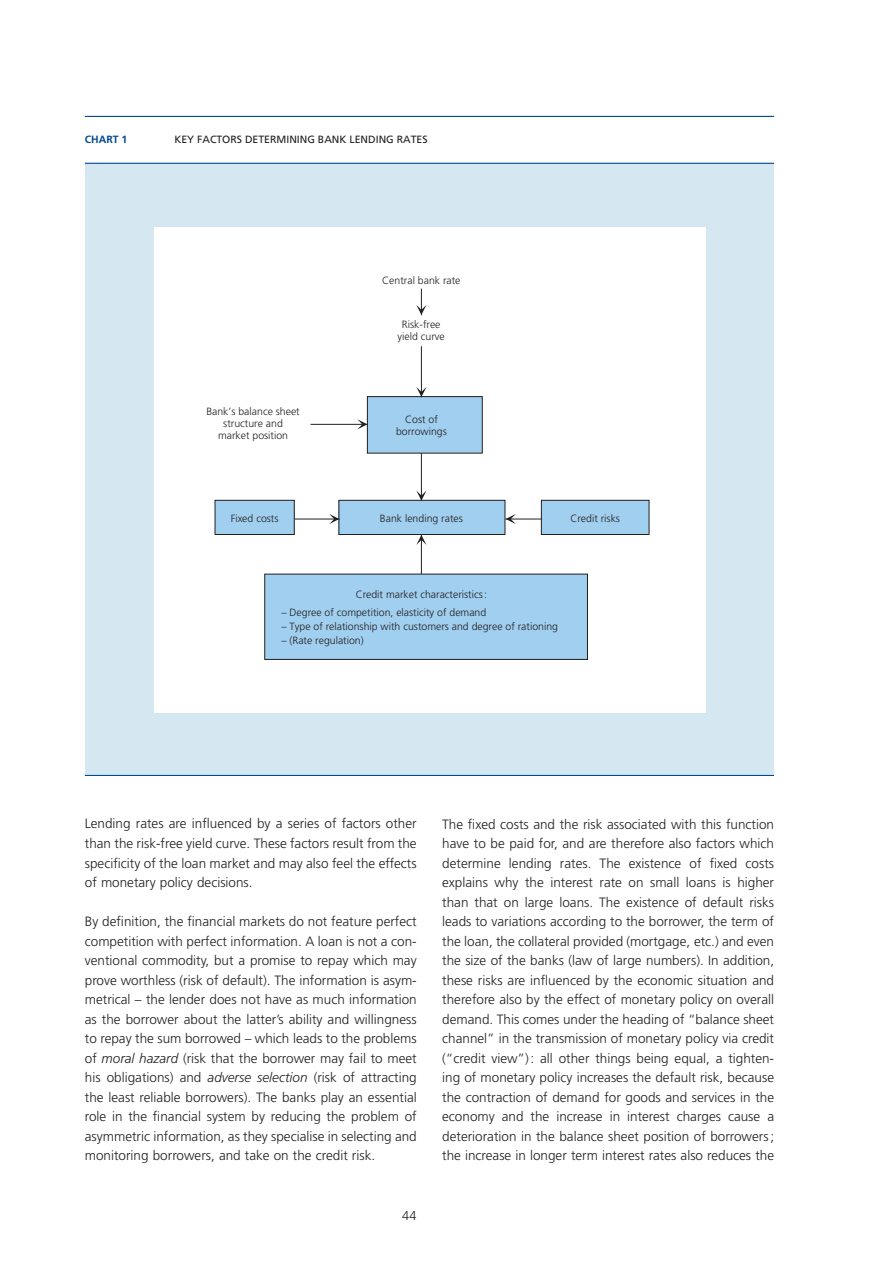
<style>
.page{position:relative;width:893px;height:1263px;background:#fff}
.page>*{position:absolute;margin:0;border:0;box-sizing:border-box;transform-origin:0 0}
.t1{font:300 13.5px/19.5px "Frutiger";color:#231f1f;text-align:justify}
.t2{font:300 12.75px "Frutiger";color:#231f1f}
.t3{font:300 10.5px/12px "Frutiger";color:#231f1f;text-align:center}
.t4{font:10.5px "Frutiger";color:#231f1f}
.t5{font:700 10.5px "Frutiger";color:#00498f}
.s1{font-style:italic}
</style>
<div class="page">
<div style="left:85px;top:163px;width:688px;height:612px;background:#d5e7f0"></div>
<div style="left:154px;top:227px;width:552px;height:486px;background:#fff"></div>
<div style="left:339px;top:500px;width:166px;height:35px;background:#a0cfef"></div>
<div style="left:338px;top:500px;width:167px;height:35px;border:1px solid #231f1f"></div>
<div style="left:367px;top:397px;width:115px;height:56px;background:#a0cfef"></div>
<div style="left:367px;top:396px;width:115px;height:58px;border:1px solid #231f1f"></div>
<div style="left:541px;top:500px;width:108px;height:35px;background:#a0cfef"></div>
<div style="left:541px;top:500px;width:108px;height:35px;border:1px solid #231f1f"></div>
<div style="left:215px;top:500px;width:79px;height:35px;background:#a0cfef"></div>
<div style="left:215px;top:500px;width:79px;height:35px;border:1px solid #231f1f"></div>
<hr style="left:311px;top:424px;width:56px;height:1px;background:#231f1f">
<svg style="left:357px;top:419px;width:10px;height:10px"></svg>
<hr style="left:295px;top:519px;width:44px;height:1px;background:#231f1f">
<svg style="left:329px;top:514px;width:10px;height:10px"></svg>
<hr style="left:505px;top:519px;width:36px;height:1px;background:#231f1f">
<svg style="left:505px;top:514px;width:11px;height:10px"></svg>
<hr style="left:421px;top:535px;width:1px;height:39px;background:#231f1f">
<svg style="left:416px;top:535px;width:10px;height:10px"></svg>
<hr style="left:421px;top:454px;width:1px;height:47px;background:#231f1f">
<svg style="left:416px;top:491px;width:10px;height:10px"></svg>
<hr style="left:421px;top:347px;width:1px;height:50px;background:#231f1f">
<svg style="left:416px;top:387px;width:10px;height:10px"></svg>
<svg style="left:416px;top:289px;width:10px;height:26px"></svg>
<div style="left:265px;top:574px;width:322px;height:85px;background:#a0cfef"></div>
<div style="left:264px;top:574px;width:324px;height:86px;border:1px solid #231f1f"></div>
<hr style="left:85px;top:116px;width:688px;height:1px;background:#00498f">
<hr style="left:85px;top:163px;width:688px;height:1px;background:#00498f">
<hr style="left:85px;top:775px;width:688px;height:1px;background:#00498f">
<p class="t5" style="left:85px;top:136px;width:44px">CHART 1</p>
<p class="t4" style="left:174px;top:136px;width:255px">KEY FACTORS DETERMINING BANK LENDING RATES</p>
<p class="t3" style="left:206px;top:406px;width:95px">Bank’s balance sheet structure and market position</p>
<p class="t3" style="left:382px;top:275px;width:80px">Central bank rate</p>
<p class="t3" style="left:397px;top:319px;width:49px">Risk-free yield curve</p>
<p class="t3" style="left:396px;top:414px;width:52px">Cost of borrowings</p>
<p class="t3" style="left:231px;top:513px;width:49px">Fixed costs</p>
<p class="t3" style="left:380px;top:513px;width:84px">Bank lending rates</p>
<p class="t3" style="left:570px;top:513px;width:51px">Credit risks</p>
<p class="t3" style="left:356px;top:589px;width:133px">Credit market characteristics:</p>
<p class="t3" style="left:281px;top:607px;width:206px">– Degree of competition, elasticity of demand</p>
<p class="t3" style="left:281px;top:621px;width:278px">– Type of relationship with customers and degree of rationing</p>
<p class="t3" style="left:281px;top:636px;width:84px">– (Rate regulation)</p>
<p class="t1" style="left:85px;top:815px;width:333px">Lending rates are influenced by a series of factors other than the risk-free yield curve. These factors result from the specificity of the loan market and may also feel the effects of monetary policy decisions.</p>
<p class="t1" style="left:85px;top:913px;width:333px">By definition, the financial markets do not feature perfect competition with perfect information. A loan is not a con&shy;ventional commodity, but a promise to repay which may prove worthless (risk of default). The information is asym&shy;metrical – the lender does not have as much information as the borrower about the latter’s ability and willingness to repay the sum borrowed – which leads to the problems of <span class="s1">moral hazard</span> (risk that the borrower may fail to meet his obligations) and <span class="s1">adverse selection</span> (risk of attracting the least reliable borrowers). The banks play an essential role in the financial system by reducing the problem of asymmetric information, as they specialise in selecting and monitoring borrowers, and take on the credit risk.</p>
<p class="t2" style="left:402px;top:1211px;width:16px">44</p>
<p class="t1" style="left:442px;top:815px;width:333px">The fixed costs and the risk associated with this function have to be paid for, and are therefore also factors which determine lending rates. The existence of fixed costs explains why the interest rate on small loans is higher than that on large loans. The existence of default risks leads to variations according to the borrower, the term of the loan, the collateral provided (mortgage, etc.) and even the size of the banks (law of large numbers). In addition, these risks are influenced by the economic situation and therefore also by the effect of monetary policy on overall demand. This comes under the heading of “balance sheet channel” in the transmission of monetary policy via credit (“credit view”) : all other things being equal, a tighten&shy;ing of monetary policy increases the default risk, because the contraction of demand for goods and services in the economy and the increase in interest charges cause a deterioration in the balance sheet position of borrowers ; the increase in longer term interest rates also reduces the</p>
</div>
